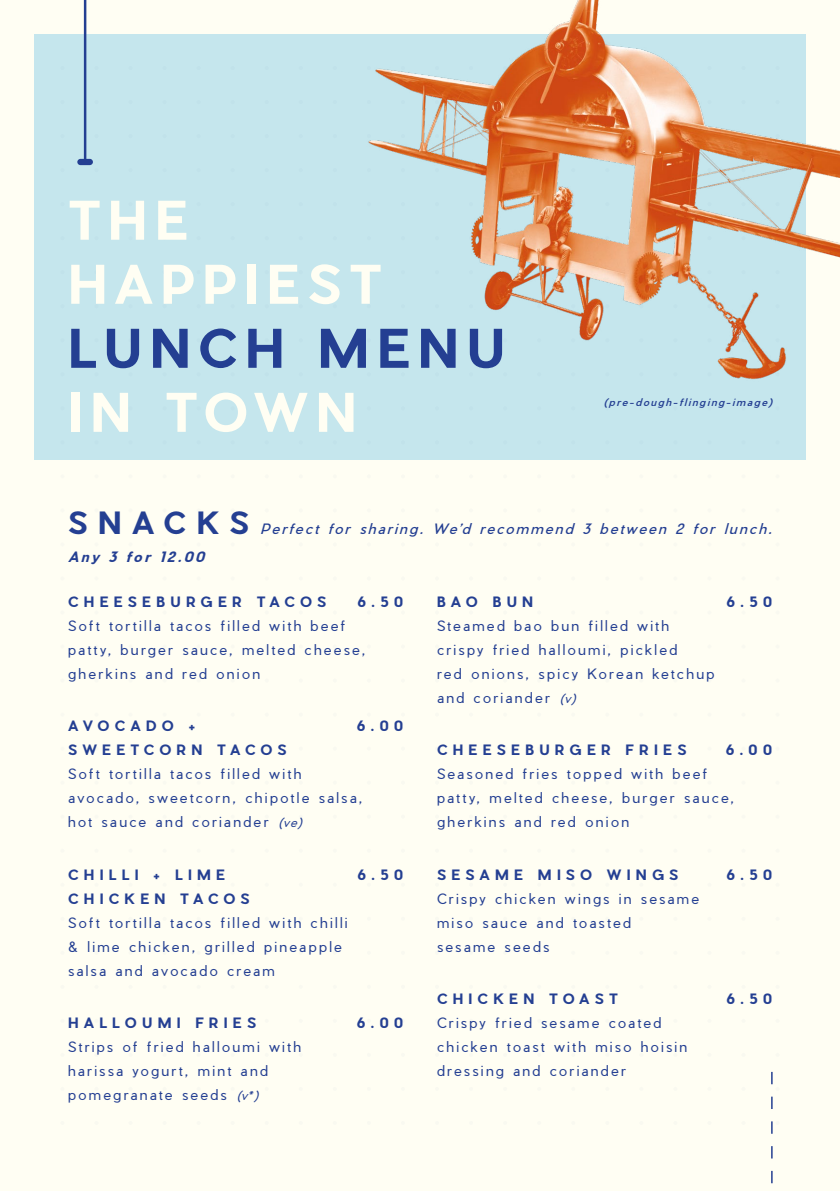
<style>
.page{position:relative;width:840px;height:1191px;background:#fff}
.page>*{position:absolute;margin:0;border:0;box-sizing:border-box;transform-origin:0 0}
.t1{font:700 52px/64px "Pier Sans";letter-spacing:.15em;color:#fffef3}
.t2{font:700 52px "Pier Sans";letter-spacing:.155em;color:#243f92}
.t3{font:300 14px/24px "Pier Sans";letter-spacing:.16em;color:#243f92}
.t4{font:700 14px "Pier Sans";letter-spacing:.375em;color:#243f92}
.t5{font:italic 14px/28px "Pier Sans";letter-spacing:.15em;color:#243f92}
.t6{font:italic 500 10px "Pier Sans";letter-spacing:.17em;color:#243f92}
.s1{font-weight:700;font-style:normal;font-size:30px}
.s2{font-weight:700}
.s3{font-style:italic;font-size:12px}
</style>
<div class="page">
<div style="left:0;top:0;width:839px;height:1191px;background:#fffef3"></div>
<div style="left:34px;top:34px;width:771px;height:425px;background:#c5e6ed"></div>
<svg style="left:771px;top:1071px;width:2px;height:113px"></svg>
<div style="left:77px;top:159px;width:16px;height:6px;background:#243f92;border-radius:3px"></div>
<hr style="left:84px;top:0;width:2px;height:162px;background:#243f92">
<img style="left:368px;top:0;width:471px;height:459px">
<h1 class="t1" style="left:68px;top:188px;width:315px">THE<br>HAPPIEST</h1>
<h1 class="t2" style="left:68px;top:312px;width:437px">LUNCH MENU</h1>
<h1 class="t1" style="left:68px;top:380px;width:289px">IN TOWN</h1>
<p class="t6" style="left:602px;top:395px;width:170px">(pre-dough-flinging-image)</p>
<p class="t5" style="left:68px;top:514px;width:704px"><span class="s1">S N AC K S</span> Perfect for sharing. We’d recommend 3 between 2 for lunch.<br><span class="s2">Any 3 for 12.00</span></p>
<p class="t4" style="left:68px;top:592px;width:259px">CHEESEBURGER TACOS</p>
<p class="t4" style="left:357px;top:592px;width:47px">6.50</p>
<p class="t3" style="left:68px;top:613px;width:298px">Soft tortilla tacos filled with beef patty, burger sauce, melted cheese, gherkins and red onion</p>
<p class="t4" style="left:68px;top:716px;width:129px">AVOCADO +</p>
<p class="t4" style="left:357px;top:716px;width:47px">6.00</p>
<p class="t4" style="left:68px;top:740px;width:220px">SWEETCORN TACOS</p>
<p class="t3" style="left:68px;top:762px;width:296px">Soft tortilla tacos filled with avocado, sweetcorn, chipotle salsa, hot sauce and coriander <span class="s3">(ve)</span></p>
<p class="t4" style="left:68px;top:864px;width:158px">CHILLI + LIME</p>
<p class="t4" style="left:357px;top:864px;width:47px">6.50</p>
<p class="t4" style="left:68px;top:888px;width:183px">CHICKEN TACOS</p>
<p class="t3" style="left:68px;top:910px;width:281px">Soft tortilla tacos filled with chilli &amp; lime chicken, grilled pineapple salsa and avocado cream</p>
<p class="t4" style="left:437px;top:592px;width:98px">BAO BUN</p>
<p class="t4" style="left:726px;top:592px;width:47px">6.50</p>
<p class="t3" style="left:437px;top:613px;width:279px">Steamed bao bun filled with crispy fried halloumi, pickled<br>red onions, spicy Korean ketchup and coriander <span class="s3">(v)</span></p>
<p class="t4" style="left:437px;top:740px;width:251px">CHEESEBURGER FRIES</p>
<p class="t4" style="left:725px;top:740px;width:47px">6.00</p>
<p class="t3" style="left:437px;top:762px;width:298px">Seasoned fries topped with beef patty, melted cheese, burger sauce, gherkins and red onion</p>
<p class="t4" style="left:437px;top:864px;width:242px">SESAME MISO WINGS</p>
<p class="t4" style="left:726px;top:864px;width:47px">6.50</p>
<p class="t3" style="left:437px;top:886px;width:263px">Crispy chicken wings in sesame miso sauce and toasted<br>sesame seeds</p>
<p class="t4" style="left:68px;top:1013px;width:189px">HALLOUMI FRIES</p>
<p class="t4" style="left:357px;top:1013px;width:47px">6.00</p>
<p class="t3" style="left:68px;top:1034px;width:234px">Strips of fried halloumi with harissa yogurt, mint and pomegranate seeds <span class="s3">(v*)</span></p>
<p class="t4" style="left:437px;top:989px;width:182px">CHICKEN TOAST</p>
<p class="t4" style="left:726px;top:989px;width:47px">6.50</p>
<p class="t3" style="left:437px;top:1010px;width:252px">Crispy fried sesame coated chicken toast with miso hoisin dressing and coriander</p>
</div>
